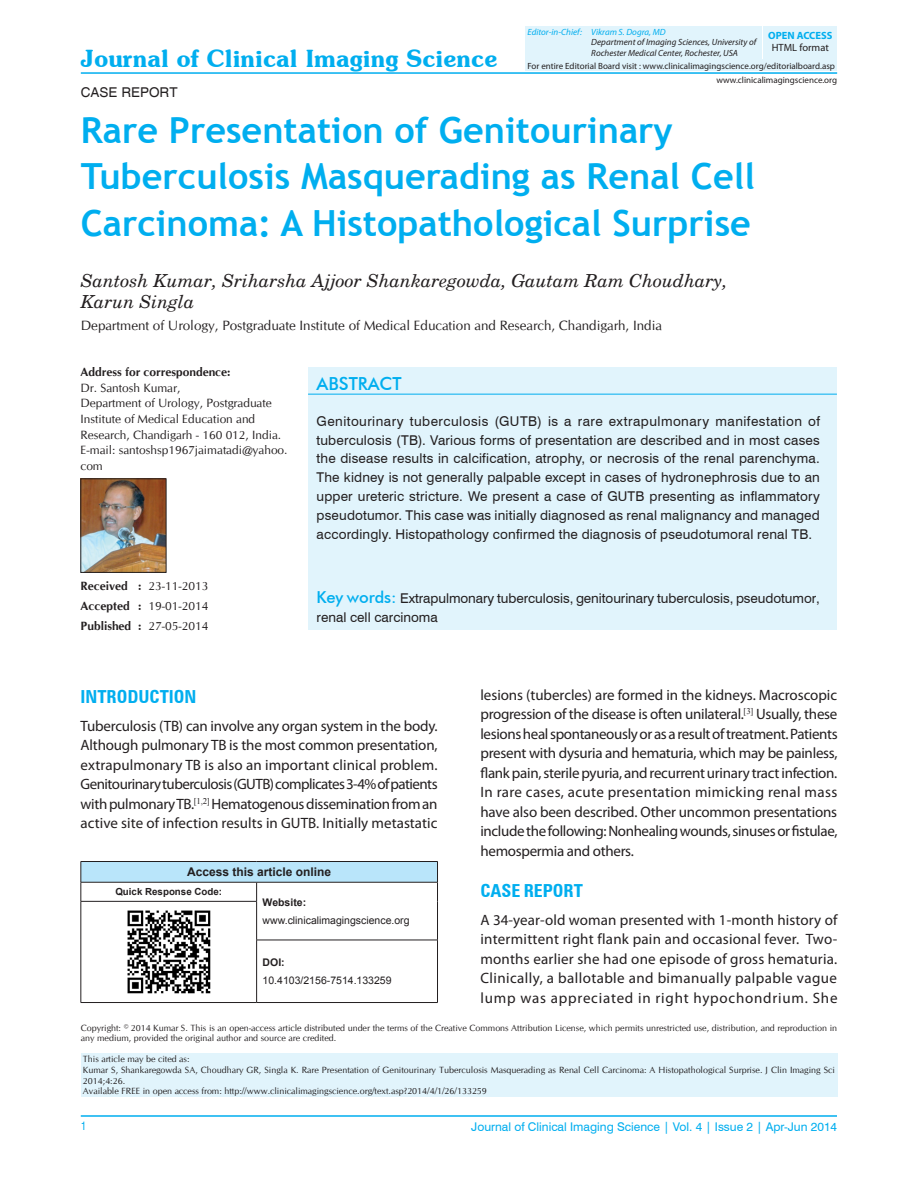
<style>
.page{position:relative;width:918px;height:1188px;background:#fff}
.page>*{position:absolute;margin:0;border:0;box-sizing:border-box;transform-origin:0 0}
.AT{font:700 36px/46.5px "Trebuchet MS";color:#00aeef}
.JCIS{font:600 24px "Souvenir IT Cby BT";color:#00aeef}
.AU{font:italic 18px/21.5px "New Century Schlbk";color:#231f20}
.t1{font:700 condensed 18px "Zurich BT";color:#00aeef}
.ABSH{font:500 18px "Futura BT";color:#00aeef}
.TX{font:15px/19.5px "Myriad Pro";letter-spacing:.005em;color:#231f20;text-align:justify}
.ABS{font:13.5px/18.9px "Swiss 721 BT";letter-spacing:.015em;color:#231f20;text-align:justify}
.KWD{font:13.5px/18.9px "Swiss 721 BT";letter-spacing:-.005em;color:#231f20}
.AFF{font:13.5px "CG Omega";color:#231f20}
.AH{font:13.5px "Helvetica";color:#231f20}
.ADD{font:12px/15.6px "CG Omega";color:#231f20}
.VRF{font:12px "Swiss 721 BT";color:#00aeef}
.HIS{font:12px "CG Omega";color:#231f20}
.ATAO{font:700 12px "Arial";color:#231f20}
.HIS-2{font:700 12px "CG Omega";color:#231f20}
.V_FOLIO{font:condensed 12px "Helvetica";color:#00aeef}
.WEB{font:10.5px "Arial";color:#231f20}
.WEB-2{font:700 10.5px "Arial";color:#231f20}
.OA{font:700 10.5px "Myriad Pro";color:#00aeef}
.HF{font:10.5px "Myriad Pro";color:#231f20}
.QRC{font:700 9.75px "Arial";color:#231f20}
.HTC{font:9px/10.8px "CG Omega";color:#231f20}
.E_WEB{font:9px "Myriad Pro";color:#231f20}
.E_AFF{font:italic 9px "Myriad Pro";color:#231f20}
.E_AU{font:italic 9px "Myriad Pro";color:#00aeef}
.s1{font-weight:700}
.s2{font-weight:400}
.s3{font-family:"Futura BT";font-weight:500;font-size:16.5px;color:#00aeef}
</style>
<div class="page">
<hr style="left:81px;top:1116px;width:756px;height:1px;background:#00aeef">
<hr style="left:81px;top:72px;width:756px;height:2px;background:#00aeef">
<div style="left:525px;top:60px;width:312px;height:11px;background:#e1f4fc"></div>
<div style="left:525px;top:26px;width:237px;height:32px;background:#e1f4fc"></div>
<div style="left:81px;top:862px;width:357px;height:20px;background:#b9e5fa"></div>
<hr style="left:81px;top:861px;width:176px;height:1px;background:#231f20">
<hr style="left:257px;top:861px;width:181px;height:1px;background:#231f20">
<hr style="left:81px;top:882px;width:176px;height:1px;background:#231f20">
<svg style="left:81px;top:862px;width:1px;height:39px"></svg>
<hr style="left:257px;top:882px;width:181px;height:1px;background:#231f20">
<svg style="left:437px;top:862px;width:1px;height:39px"></svg>
<hr style="left:437px;top:901px;width:1px;height:39px;background:#231f20">
<hr style="left:81px;top:901px;width:176px;height:1px;background:#231f20">
<hr style="left:81px;top:902px;width:1px;height:38px;background:#231f20">
<hr style="left:81px;top:940px;width:1px;height:62px;background:#231f20">
<hr style="left:437px;top:940px;width:1px;height:62px;background:#231f20">
<hr style="left:257px;top:1002px;width:181px;height:1px;background:#231f20">
<svg style="left:256px;top:882px;width:1px;height:19px"></svg>
<hr style="left:256px;top:902px;width:1px;height:38px;background:#231f20">
<hr style="left:256px;top:940px;width:1px;height:62px;background:#231f20">
<hr style="left:81px;top:1002px;width:176px;height:1px;background:#231f20">
<hr style="left:256px;top:940px;width:182px;height:1px;background:#231f20">
<img style="left:127px;top:910px;width:84px;height:84px">
<div style="left:81px;top:1053px;width:756px;height:43px;background:#e1f4fc"></div>
<div style="left:308px;top:367px;width:529px;height:263px;background:#e1f4fc"></div>
<hr style="left:308px;top:394px;width:529px;height:1px;background:#00aeef">
<img style="left:83px;top:481px;width:81px;height:90px">
<div style="left:81px;top:479px;width:85px;height:94px;border:1px solid #231f20"></div>
<div style="left:764px;top:26px;width:73px;height:32px;background:#e1f4fc"></div>
<p class="JCIS" style="left:81px;top:44px;width:418px">Journal of Clinical Imaging Science</p>
<p class="AH" style="left:81px;top:85px;width:98px">CASE REPORT</p>
<p class="E_AU" style="left:528px;top:26px;width:140px">Editor-in-Chief: Vikram S. Dogra, MD</p>
<p class="E_AFF" style="left:591px;top:37px;width:167px">Department of Imaging Sciences, University of</p>
<p class="E_AFF" style="left:591px;top:48px;width:148px">Rochester Medical Center, Rochester, USA</p>
<p class="OA" style="left:768px;top:28px;width:66px">OPEN ACCESS</p>
<p class="HF" style="left:772px;top:41px;width:59px">HTML format</p>
<p class="E_WEB" style="left:528px;top:60px;width:309px">For entire Editorial Board visit : www.clinicalimagingscience.org/editorialboard.asp</p>
<p class="E_WEB" style="left:716px;top:74px;width:122px">www.clinicalimagingscience.org</p>
<p class="AT" style="left:81px;top:107px;width:676px">Rare Presentation of Genitourinary<br>Tuberculosis Masquerading as Renal Cell<br>Carcinoma: A Histopathological Surprise</p>
<p class="AU" style="left:81px;top:270px;width:648px">Santosh Kumar, Sriharsha Ajjoor Shankaregowda, Gautam Ram Choudhary,<br>Karun Singla</p>
<p class="AFF" style="left:81px;top:318px;width:583px">Department of Urology, Postgraduate Institute of Medical Education and Research, Chandigarh, India</p>
<p class="ADD" style="left:81px;top:364px;width:208px"><span class="s1">Address for correspondence:<br></span>Dr. Santosh Kumar,<br>Department of Urology, Postgraduate<br>Institute of Medical Education and<br>Research, Chandigarh - 160 012, India.<br>E-mail: santoshsp1967jaimatadi@yahoo. com</p>
<p class="ABSH" style="left:317px;top:372px;width:87px">ABSTRACT</p>
<p class="ABS" style="left:317px;top:411px;width:505px">Genitourinary tuberculosis (GUTB) is a rare extrapulmonary manifestation of tuberculosis (TB). Various forms of presentation are described and in most cases the disease results in calcification, atrophy, or necrosis of the renal parenchyma.<br>The kidney is not generally palpable except in cases of hydronephrosis due to an upper ureteric stricture. We present a case of GUTB presenting as inflammatory pseudotumor. This case was initially diagnosed as renal malignancy and managed accordingly. Histopathology confirmed the diagnosis of pseudotumoral renal TB.</p>
<p class="HIS" style="left:81px;top:579px;width:129px"><span class="s1">Received :</span> 23-11-2013</p>
<p class="HIS" style="left:81px;top:599px;width:129px"><span class="s1">Accepted :</span> 19-01-2014</p>
<p class="HIS-2" style="left:81px;top:618px;width:129px">Published : <span class="s2">27-05-2014</span></p>
<p class="KWD" style="left:317px;top:588px;width:505px"><span class="s3">Key words:</span> Extrapulmonary tuberculosis, genitourinary tuberculosis, pseudotumor, renal cell carcinoma</p>
<p class="TX" style="left:480px;top:685px;width:359px">lesions (tubercles) are formed in the kidneys. Macroscopic progression of the disease is often unilateral.<sup>[3]</sup> Usually, these lesions heal spontaneously or as a result of treatment. Patients present with dysuria and hematuria, which may be painless, flank pain, sterile pyuria, and recurrent urinary tract infection.<br>In rare cases, acute presentation mimicking renal mass have also been described. Other uncommon presentations include the following: Nonhealing wounds, sinuses or fistulae, hemospermia and others.</p>
<h1 class="t1" style="left:480px;top:879px;width:104px">CASE REPORT</h1>
<p class="TX" style="left:480px;top:910px;width:359px">A 34-year-old woman presented with 1-month history of intermittent right flank pain and occasional fever. Two&shy;months earlier she had one episode of gross hematuria.<br>Clinically, a ballotable and bimanually palpable vague lump was appreciated in right hypochondrium. She</p>
<p class="HTC" style="left:81px;top:1022px;width:758px">Copyright: © 2014 Kumar S. This is an open‑access article distributed under the terms of the Creative Commons Attribution License, which permits unrestricted use, distribution, and reproduction in any medium, provided the original author and source are credited.</p>
<p class="HTC" style="left:83px;top:1054px;width:108px">This article may be cited as:</p>
<p class="HTC" style="left:83px;top:1064px;width:754px">Kumar S, Shankaregowda SA, Choudhary GR, Singla K. Rare Presentation of Genitourinary Tuberculosis Masquerading as Renal Cell Carcinoma: A Histopathological Surprise. J Clin Imaging Sci<br>2014;4:26.</p>
<p class="HTC" style="left:83px;top:1086px;width:405px">Available FREE in open access from: http://www.clinicalimagingscience.org/text.asp?2014/4/1/26/133259</p>
<h1 class="t1" style="left:81px;top:685px;width:117px">INTRODUCTION</h1>
<p class="TX" style="left:81px;top:716px;width:359px">Tuberculosis (TB) can involve any organ system in the body.<br>Although pulmonary TB is the most common presentation, extrapulmonary TB is also an important clinical problem.<br>Genitourinary tuberculosis (GUTB) complicates 3-4% of patients with pulmonary TB.<sup>[1,2]</sup> Hematogenous dissemination from an active site of infection results in GUTB. Initially metastatic</p>
<p class="ATAO" style="left:187px;top:864px;width:146px">Access this article online</p>
<p class="QRC" style="left:115px;top:885px;width:108px">Quick Response Code:</p>
<p class="WEB-2" style="left:263px;top:895px;width:45px">Website:</p>
<p class="WEB" style="left:263px;top:913px;width:149px">www.clinicalimagingscience.org</p>
<p class="WEB-2" style="left:263px;top:955px;width:24px">DOI:</p>
<p class="WEB" style="left:263px;top:973px;width:131px">10.4103/2156-7514.133259</p>
<p class="V_FOLIO" style="left:81px;top:1119px;width:7px">1</p>
<p class="VRF" style="left:471px;top:1119px;width:367px">Journal of Clinical Imaging Science | Vol. 4 | Issue 2 | Apr-Jun 2014</p>
</div>
